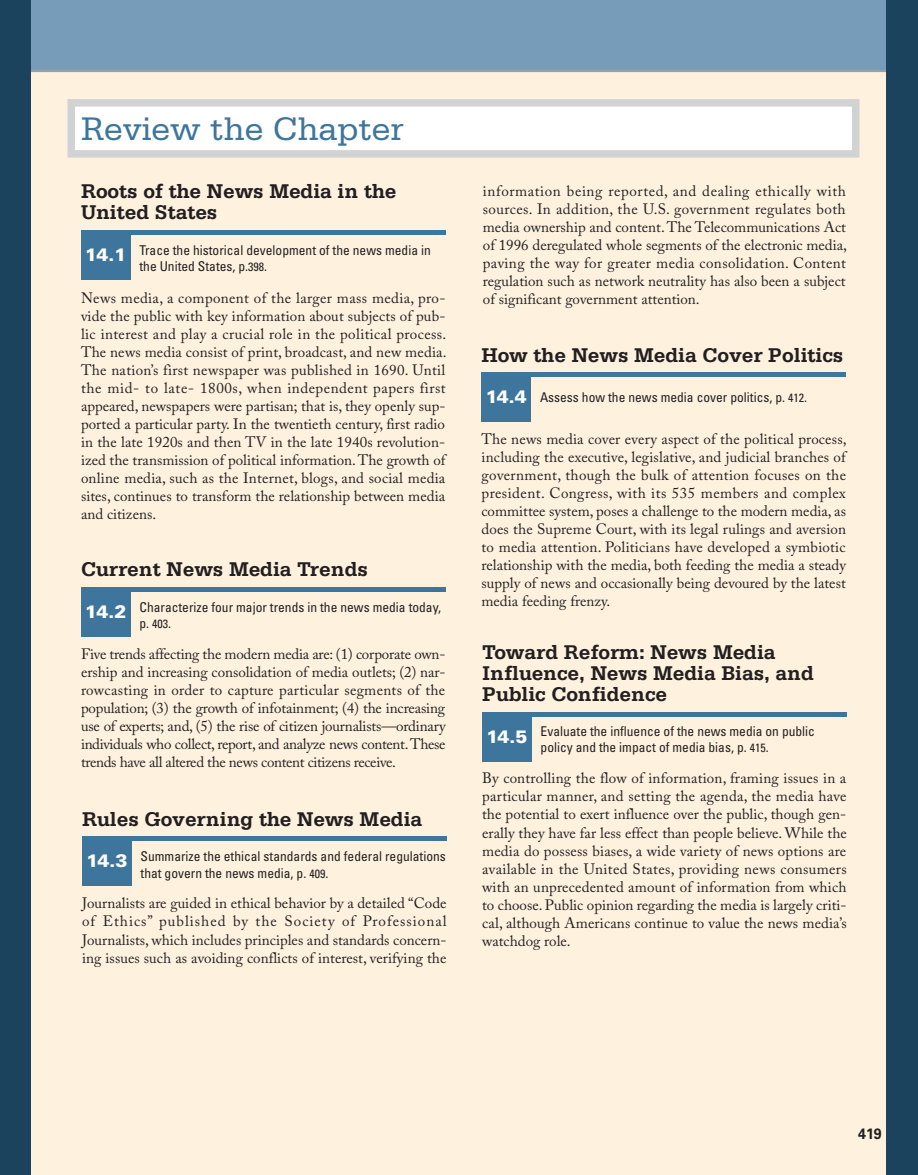
<style>
.page{position:relative;width:918px;height:1175px;background:#fff}
.page>*{position:absolute;margin:0;border:0;box-sizing:border-box;transform-origin:0 0}
.t1{font:34.5px "Serifa Std";letter-spacing:-.005em;color:#3e759c}
.t2{font:700 21px/21px "Serifa Std";letter-spacing:-.005em;color:#231f20}
.t3{font:900 18px "Univers LT Std";letter-spacing:-.045em;color:#fff}
.t4{font:15px/18px "Adobe Caslon Pro";color:#231f20;text-align:justify}
.t5{font:700 15px "Univers LT Std";color:#231f20;scale:.95 1}
.t6{font:condensed 13.5px/16.5px "Univers LT Std";color:#231f20}
.s1{font-size:12px}
.s2{font-weight:900;font-stretch:normal;font-size:18px;color:#fff}
</style>
<div class="page">
<div style="left:0;top:0;width:918px;height:1174px;background:#fef2df"></div>
<div style="left:81px;top:230px;width:365px;height:5px;background:#3e759c"></div>
<div style="left:81px;top:230px;width:49px;height:50px;background:#3e759c"></div>
<div style="left:68px;top:99px;width:792px;height:59px;background:#fff;border:8px solid #d1d2d4"></div>
<hr style="left:81px;top:587px;width:365px;height:4px;background:#3e759c">
<div style="left:81px;top:587px;width:49px;height:49px;background:#3e759c"></div>
<div style="left:0;top:0;width:918px;height:70px;background:#779cba"></div>
<hr style="left:0;top:70px;width:918px;height:2px;background:#9d9fa2">
<div style="left:82px;top:836px;width:365px;height:5px;background:#3e759c"></div>
<div style="left:82px;top:836px;width:50px;height:50px;background:#3e759c"></div>
<hr style="left:482px;top:372px;width:364px;height:4px;background:#3e759c">
<div style="left:482px;top:372px;width:49px;height:49px;background:#3e759c"></div>
<hr style="left:482px;top:712px;width:365px;height:4px;background:#3e759c">
<div style="left:482px;top:712px;width:50px;height:49px;background:#3e759c"></div>
<div style="left:886px;top:0;width:32px;height:1174px;background:#1b435d"></div>
<div style="left:0;top:0;width:32px;height:1174px;background:#1b435d"></div>
<h1 class="t1" style="left:81px;top:109px;width:325px">Review the Chapter</h1>
<h2 class="t2" style="left:81px;top:181px;width:317px">Roots of the News Media in the<br>United States</h2>
<p class="t3" style="left:85px;top:243px;width:43px">14.1</p>
<p class="t6" style="left:140px;top:241px;width:293px">Trace the historical development of the news media in the United States, p.<span class="s1">398</span>.</p>
<p class="t4" style="left:81px;top:288px;width:367px">News media, a component of the larger mass media, pro&shy;vide the public with key information about subjects of pub&shy;lic interest and play a crucial role in the political process.<br>The news media consist of print, broadcast, and new media.<br>The nation’s first newspaper was published in 1690. Until the mid- to late- 1800s, when independent papers first appeared, newspapers were partisan; that is, they openly sup&shy;ported a particular party. In the twentieth century, first radio in the late 1920s and then TV in the late 1940s revolution&shy;ized the transmission of political information. The growth of online media, such as the Internet, blogs, and social media sites, continues to transform the relationship between media and citizens.</p>
<h2 class="t2" style="left:81px;top:558px;width:288px">Current News Media Trends</h2>
<p class="t6" style="left:140px;top:598px;width:303px">Characterize four major trends in the news media today, p. <span class="s1">403</span>.</p>
<p class="t3" style="left:85px;top:600px;width:43px">14.2</p>
<p class="t4" style="left:81px;top:645px;width:366px">Five trends affecting the modern media are: (1) corporate own&shy;ership and increasing consolidation of media outlets; (2) nar&shy;rowcasting in order to capture particular segments of the population; (3) the growth of infotainment; (4) the increasing use of experts; and, (5) the rise of citizen journalists—ordinary individuals who collect, report, and analyze news content. These trends have all altered the news content citizens receive.</p>
<h2 class="t2" style="left:82px;top:808px;width:342px">Rules Governing the News Media</h2>
<p class="t6" style="left:141px;top:848px;width:307px">Summarize the ethical standards and federal regulations that govern the news media, p. <span class="s1">409</span>.</p>
<p class="t3" style="left:86px;top:849px;width:43px">14.3</p>
<p class="t4" style="left:82px;top:894px;width:366px">Journalists are guided in ethical behavior by a detailed “Code of Ethics” published by the Society of Professional Journalists, which includes principles and standards concern&shy;ing issues such as avoiding conflicts of interest, verifying the</p>
<p class="t4" style="left:483px;top:181px;width:366px">information being reported, and dealing ethically with sources. In addition, the U.S. government regulates both media ownership and content. The Telecommunications Act of 1996 deregulated whole segments of the electronic media, paving the way for greater media consolidation. Content regulation such as network neutrality has also been a subject of significant government attention.</p>
<h2 class="t2" style="left:482px;top:344px;width:363px">How the News Media Cover Politics</h2>
<p class="t6" style="left:486px;top:389px;width:323px"><span class="s2">14.4</span> Assess how the news media cover politics, p. <span class="s1">412</span>.</p>
<p class="t4" style="left:482px;top:430px;width:367px">The news media cover every aspect of the political process, including the executive, legislative, and judicial branches of government, though the bulk of attention focuses on the president. Congress, with its 535 members and complex committee system, poses a challenge to the modern media, as does the Supreme Court, with its legal rulings and aversion to media attention. Politicians have developed a symbiotic relationship with the media, both feeding the media a steady supply of news and occasionally being devoured by the latest media feeding frenzy.</p>
<h2 class="t2" style="left:482px;top:642px;width:333px">Toward Reform: News Media<br>Influence, News Media Bias, and<br>Public Confidence</h2>
<p class="t6" style="left:541px;top:722px;width:276px">Evaluate the influence of the news media on public policy and the impact of media bias, p. <span class="s1">415</span>.</p>
<p class="t3" style="left:486px;top:725px;width:43px">14.5</p>
<p class="t4" style="left:482px;top:769px;width:366px">By controlling the flow of information, framing issues in a particular manner, and setting the agenda, the media have the potential to exert influence over the public, though gen&shy;erally they have far less effect than people believe. While the media do possess biases, a wide variety of news options are available in the United States, providing news consumers with an unprecedented amount of information from which to choose. Public opinion regarding the media is largely criti&shy;cal, although Americans continue to value the news media’s watchdog role.</p>
<p class="t5" style="left:858px;top:1124px;width:26px">419</p>
</div>
